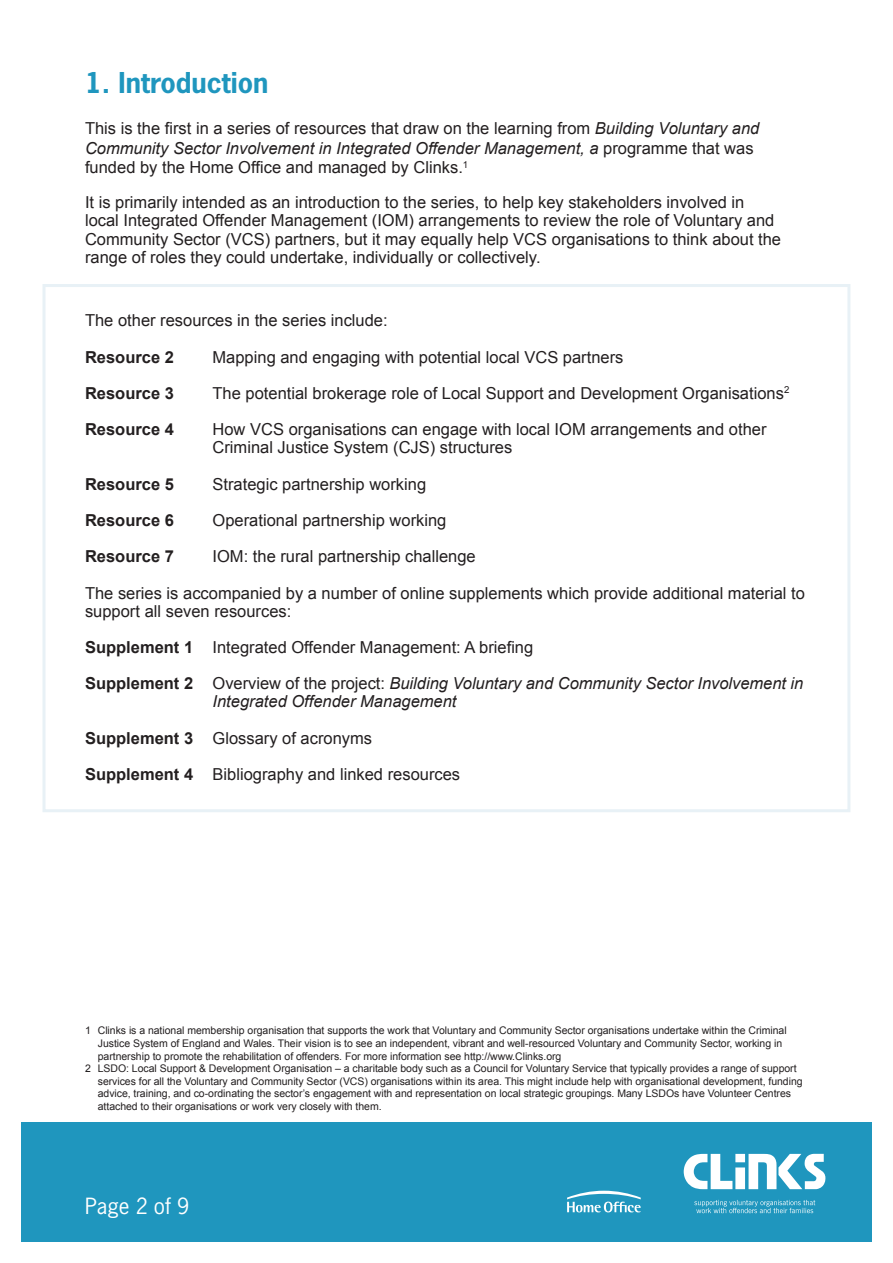
<style>
.page{position:relative;width:893px;height:1263px;background:#fff}
.page>*{position:absolute;margin:0;border:0;box-sizing:border-box;transform-origin:0 0}
.HEADING{font:700 27px "News Gothic Std";color:#1f96be}
.t1{font:21px "News Gothic Std";color:#fff}
.Sub_numbered_heading{font:16.5px/18.1px "Arial";color:#231f20}
.List_Paragraph{font:16.5px/18.1px "Arial";color:#231f20}
.BODY{font:16.5px/19.5px "Arial";color:#231f20}
.List_Paragraph-2{font:italic 16.5px/18.1px "Arial";color:#231f20}
.Sub_numbered_heading-2{font:700 16.5px "Arial";color:#231f20}
.FOOTNOTES{font:10.5px/12.6px "Arial";letter-spacing:-.005em;color:#231f20}
.s1{font-style:italic}
.s2{font-weight:700}
.s3{font-weight:700;font-style:normal}
.s4{font-style:normal}
</style>
<div class="page">
<div style="left:21px;top:1123px;width:851px;height:119px;background:#1f96be"></div>
<svg style="left:684px;top:1154px;width:142px;height:35px"></svg>
<svg style="left:694px;top:1200px;width:121px;height:13px"></svg>
<svg style="left:567px;top:1191px;width:74px;height:21px"></svg>
<div style="left:43px;top:284px;width:807px;height:528px;border:3px solid #e8f1f6"></div>
<p class="HEADING" style="left:85px;top:65px;width:185px">1. Introduction</p>
<p class="BODY" style="left:85px;top:119px;width:676px">This is the first in a series of resources that draw on the learning from <span class="s1">Building Voluntary and<br>Community Sector Involvement in Integrated Offender Management, a</span> programme that was funded by the Home Office and managed by Clinks.<sup>1</sup></p>
<p class="Sub_numbered_heading" style="left:85px;top:194px;width:698px">It is primarily intended as an introduction to the series, to help key stakeholders involved in local Integrated Offender Management (IOM) arrangements to review the role of Voluntary and Community Sector (VCS) partners, but it may equally help VCS organisations to think about the range of roles they could undertake, individually or collectively.</p>
<p class="Sub_numbered_heading" style="left:85px;top:302px;width:304px;line-height:36.3px">The other resources in the series include:<br><span class="s2">Resource 2</span></p>
<p class="Sub_numbered_heading" style="left:213px;top:348px;width:412px">Mapping and engaging with potential local VCS partners</p>
<p class="Sub_numbered_heading-2" style="left:85px;top:382px;width:90px">Resource 3</p>
<p class="Sub_numbered_heading" style="left:213px;top:384px;width:578px">The potential brokerage role of Local Support and Development Organisations<sup>2</sup></p>
<p class="Sub_numbered_heading-2" style="left:85px;top:418px;width:90px">Resource 4</p>
<p class="Sub_numbered_heading" style="left:213px;top:420px;width:555px">How VCS organisations can engage with local IOM arrangements and other<br>Criminal Justice System (CJS) structures</p>
<p class="Sub_numbered_heading-2" style="left:85px;top:473px;width:90px">Resource 5</p>
<p class="Sub_numbered_heading" style="left:213px;top:475px;width:215px">Strategic partnership working</p>
<p class="Sub_numbered_heading-2" style="left:85px;top:509px;width:90px">Resource 6</p>
<p class="Sub_numbered_heading" style="left:213px;top:511px;width:235px">Operational partnership working</p>
<p class="Sub_numbered_heading-2" style="left:85px;top:546px;width:90px">Resource 7</p>
<p class="Sub_numbered_heading" style="left:213px;top:548px;width:265px">IOM: the rural partnership challenge</p>
<p class="List_Paragraph" style="left:85px;top:584px;width:721px">The series is accompanied by a number of online supplements which provide additional material to support all seven resources:</p>
<p class="List_Paragraph" style="left:85px;top:638px;width:450px"><span class="s2">Supplement 1</span> Integrated Offender Management: A briefing</p>
<p class="List_Paragraph-2" style="left:213px;top:675px;width:592px;text-indent:-127px"><span class="s3">Supplement 2</span> <span class="s4">Overview of the project:</span> Building Voluntary and Community Sector Involvement in<br>Integrated Offender Management</p>
<p class="List_Paragraph" style="left:85px;top:729px;width:289px"><span class="s2">Supplement 3</span> Glossary of acronyms</p>
<p class="List_Paragraph" style="left:85px;top:765px;width:377px"><span class="s2">Supplement 4</span> Bibliography and linked resources</p>
<p class="FOOTNOTES" style="left:98px;top:1024px;width:690px;text-indent:-13px">1 Clinks is a national membership organisation that supports the work that Voluntary and Community Sector organisations undertake within the Criminal<br>Justice System of England and Wales. Their vision is to see an independent, vibrant and well-resourced Voluntary and Community Sector, working in partnership to promote the rehabilitation of offenders. For more information see http://www.Clinks.org</p>
<p class="FOOTNOTES" style="left:98px;top:1062px;width:706px;text-indent:-13px">2 LSDO: Local Support &amp; Development Organisation – a charitable body such as a Council for Voluntary Service that typically provides a range of support services for all the Voluntary and Community Sector (VCS) organisations within its area. This might include help with organisational development, funding advice, training, and co-ordinating the sector’s engagement with and representation on local strategic groupings. Many LSDOs have Volunteer Centres attached to their organisations or work very closely with them.</p>
<p class="t1" style="left:85px;top:1192px;width:106px">Page 2 of 9</p>
</div>
